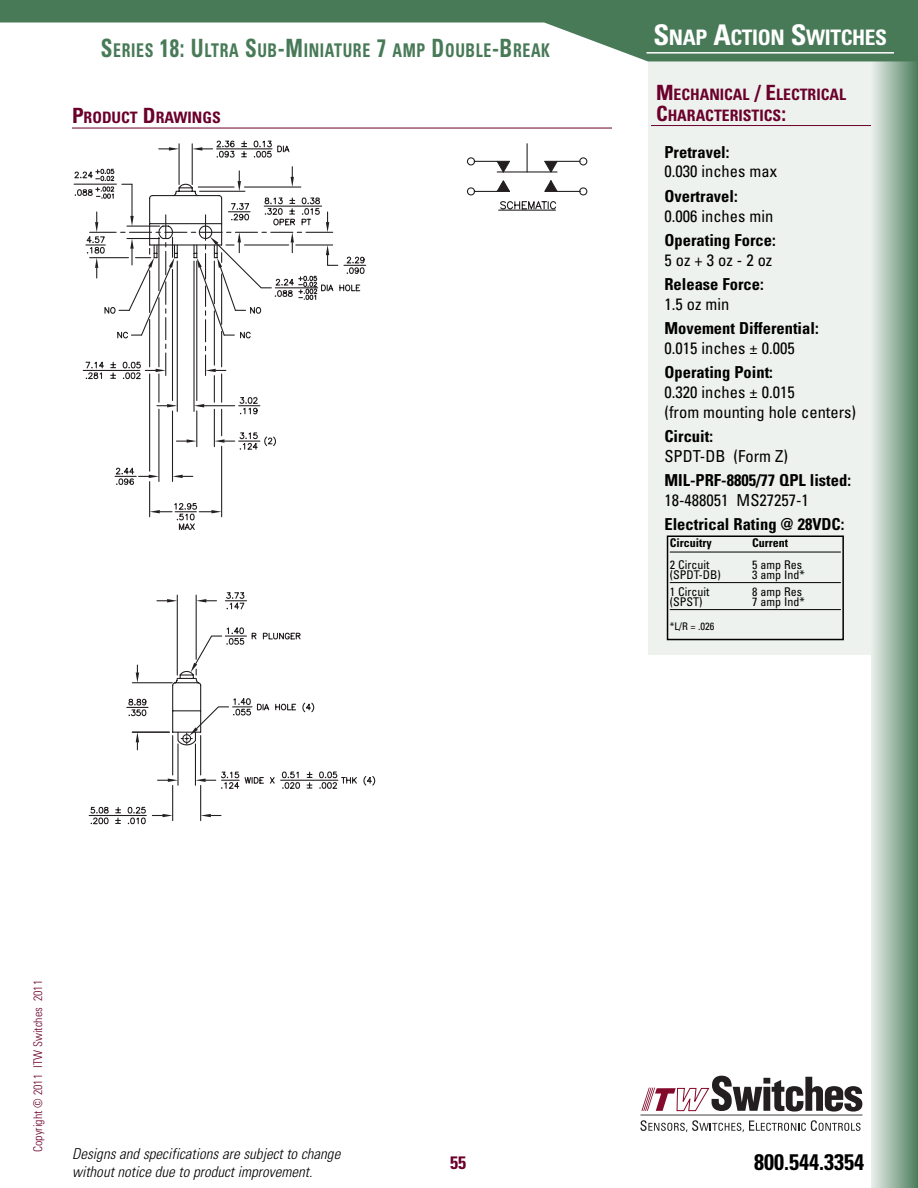
<style>
.page{position:relative;width:918px;height:1188px;background:#fff}
.page>*{position:absolute;margin:0;border:0;box-sizing:border-box;transform-origin:0 0}
.t1{font:700 condensed 22.5px "Univers";color:#000}
.t2{font:700 condensed 21.3px "Univers";letter-spacing:-.02em;color:#fff}
.t3{font:700 condensed 18.9px "Univers";letter-spacing:.04em;color:#487a58;scale:.83 1}
.t4{font:700 condensed 18px "Univers";color:#6b002b}
.t5{font:700 condensed 16.5px "Univers";color:#000}
.t6{font:condensed 16.5px/19.8px "Univers";color:#000}
.t7{font:condensed 16.5px "Univers";letter-spacing:.12em;color:#000}
.t8{font:700 condensed 15.75px/21px "Univers";color:#6b002b}
.t9{font:italic 300 condensed 15px/18px "Univers";letter-spacing:.005em;color:#000}
.t10{font:condensed 12px "Univers";color:#000}
.t11{font:300 condensed 12px "Univers";color:#6b002b}
.t12{font:700 condensed 12px "Univers";color:#000}
.t13{font:condensed 10.5px "Univers";color:#000}
.s1{font-size:25.2px}
.s2{font-size:21px}
.s3{font-size:28.5px}
</style>
<div class="page">
<div style="left:648px;top:61px;width:270px;height:594px;background:#edf2ee"></div>
<hr style="left:651px;top:125px;width:267px;height:1px;background:#6b002b">
<hr style="left:915px;top:0;width:3px;height:1188px;background:#487a58">
<div style="left:872px;top:0;width:44px;height:1188px;background:linear-gradient(to right,#e6ede8,#568566)"></div>
<svg style="left:0;top:0;width:916px;height:61px;fill:#487a58"></svg>
<hr style="left:646px;top:52px;width:248px;height:2px;background:#fff">
<hr style="left:640px;top:1115px;width:223px;height:1px;background:#231f20">
<svg style="left:640px;top:1120px;width:221px;height:12px"></svg>
<svg style="left:641px;top:1076px;width:221px;height:36px"></svg>
<div style="left:667px;top:536px;width:177px;height:104px;border:2px solid #000"></div>
<hr style="left:670px;top:552px;width:171px;height:1px;background:#000">
<hr style="left:670px;top:582px;width:171px;height:1px;background:#000">
<hr style="left:670px;top:609px;width:171px;height:1px;background:#000">
<svg style="left:89px;top:599px;width:133px;height:223px"></svg>
<svg style="left:466px;top:143px;width:121px;height:68px"></svg>
<hr style="left:545px;top:161px;width:35px;height:1px;background:#231f20">
<hr style="left:497px;top:171px;width:60px;height:2px;background:#231f20">
<svg style="left:175px;top:264px;width:201px;height:526px"></svg>
<svg style="left:74px;top:143px;width:291px;height:375px"></svg>
<hr style="left:72px;top:128px;width:540px;height:1px;background:#6b002b">
<p class="t3" style="left:101px;top:43px;width:543px"><span class="s1">S</span>ERIES <span class="s1">18: U</span>LTRA <span class="s1">S</span>UB<span class="s1">-M</span>INIATURE <span class="s1">7</span> AMP <span class="s1">D</span>OUBLE<span class="s1">-B</span>REAK</p>
<p class="t8" style="left:72px;top:108px;width:150px"><span class="s2">P</span>RODUCT <span class="s2">D</span>RAWINGS</p>
<p class="t2" style="left:653px;top:29px;width:235px"><span class="s3">S</span>NAP <span class="s3">A</span>CTION <span class="s3">S</span>WITCHES</p>
<p class="t8" style="left:656px;top:85px;width:192px"><span class="s2">M</span>ECHANICAL <span class="s2">/ E</span>LECTRICAL<br><span class="s2">C</span>HARACTERISTICS<span class="s2">:</span></p>
<p class="t5" style="left:664px;top:146px;width:66px">Pretravel:</p>
<p class="t6" style="left:664px;top:163px;width:114px">0.030 inches max</p>
<p class="t5" style="left:664px;top:190px;width:75px">Overtravel:</p>
<p class="t6" style="left:664px;top:207px;width:110px">0.006 inches min</p>
<p class="t5" style="left:665px;top:234px;width:113px">Operating Force:</p>
<p class="t7" style="left:665px;top:254px;width:109px">5oz+3oz-2oz</p>
<p class="t5" style="left:665px;top:278px;width:101px">Release Force:</p>
<p class="t6" style="left:665px;top:295px;width:66px">1.5 oz min</p>
<p class="t5" style="left:665px;top:322px;width:156px">Movement Differential:</p>
<p class="t6" style="left:665px;top:339px;width:132px">0.015 inches ± 0.005</p>
<p class="t5" style="left:665px;top:366px;width:110px">Operating Point:</p>
<p class="t6" style="left:665px;top:384px;width:193px">0.320 inches ± 0.015<br>(from mounting hole centers)</p>
<p class="t5" style="left:665px;top:430px;width:50px">Circuit:</p>
<p class="t6" style="left:665px;top:447px;width:125px">SPDT-DB (Form Z)</p>
<p class="t5" style="left:665px;top:474px;width:188px">MIL-PRF-8805/77 QPL listed:</p>
<p class="t6" style="left:665px;top:492px;width:146px">18-488051 MS27257-1</p>
<p class="t5" style="left:665px;top:518px;width:181px">Electrical Rating @ 28VDC:</p>
<p class="t12" style="left:670px;top:539px;width:43px">Circuitry</p>
<p class="t12" style="left:752px;top:539px;width:37px">Current</p>
<p class="t10" style="left:670px;top:560px;width:41px">2 Circuit</p>
<p class="t10" style="left:752px;top:560px;width:51px">5 amp Res</p>
<p class="t10" style="left:670px;top:571px;width:53px">(SPDT-DB)</p>
<p class="t10" style="left:752px;top:571px;width:54px">3 amp Ind*</p>
<p class="t10" style="left:670px;top:587px;width:41px">1 Circuit</p>
<p class="t10" style="left:752px;top:587px;width:51px">8 amp Res</p>
<p class="t10" style="left:670px;top:598px;width:34px">(SPST)</p>
<p class="t10" style="left:752px;top:598px;width:54px">7 amp Ind*</p>
<p class="t13" style="left:670px;top:623px;width:46px">*L/R = .026</p>
<p class="t11" style="left:33px;top:1152px;width:173px;rotate:-90deg">Copyright © 2011 ITW Switches 2011</p>
<p class="t9" style="left:72px;top:1146px;width:270px">Designs and specifications are subject to change without notice due to product improvement.</p>
<p class="t4" style="left:450px;top:1156px;width:17px">55</p>
<h1 class="t1" style="left:754px;top:1153px;width:111px">800.544.3354</h1>
</div>
